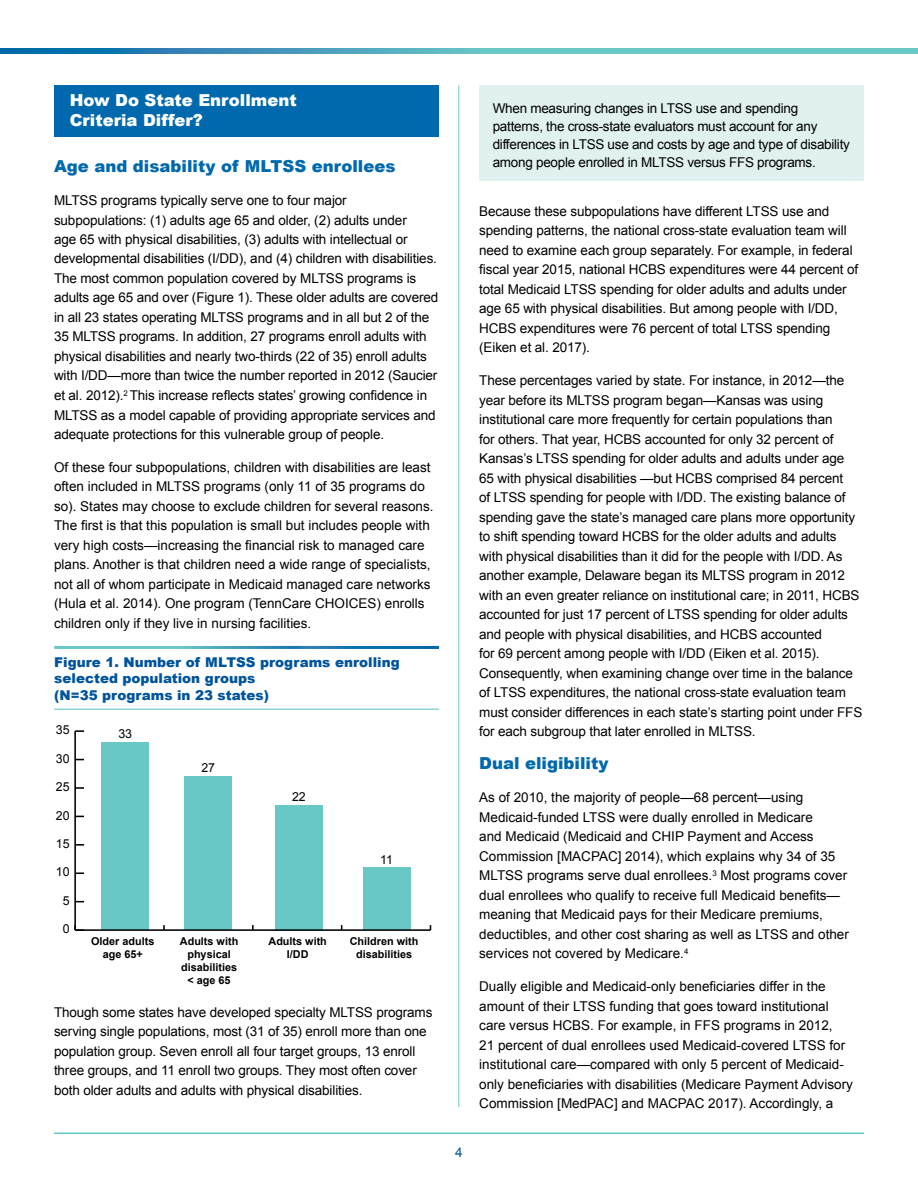
<style>
.page{position:relative;width:918px;height:1188px;background:#fff}
.page>*{position:absolute;margin:0;border:0;box-sizing:border-box;transform-origin:0 0}
.t1{font:900 16.5px "Arial";color:#0069ad}
.t2{font:900 16.5px/19.5px "Arial";color:#fff}
.t3{font:13.5px/19.5px "Arial";letter-spacing:-.01em;color:#000}
.t4{font:900 13.5px/16.5px "Arial";color:#00549c}
.t5{font:13.5px "Arial";color:#00549c}
.t6{font:12.45px "Arial";color:#000}
.t7{font:700 10.8px/13px "Arial";color:#000;text-align:center}
</style>
<div class="page">
<hr style="left:458px;top:86px;width:1px;height:1021px;background:#68c8c6">
<hr style="left:54px;top:1132px;width:810px;height:2px;background:#68c8c6">
<svg style="left:0;top:49px;width:918px;height:5px;background:#4daabe"></svg>
<div style="left:54px;top:86px;width:385px;height:51px;background:#0069ad"></div>
<hr style="left:54px;top:709px;width:385px;height:1px;background:#68c8c6">
<div style="left:102px;top:743px;width:47px;height:187px;background:#68c8c6"></div>
<div style="left:184px;top:777px;width:48px;height:153px;background:#68c8c6"></div>
<div style="left:275px;top:805px;width:48px;height:125px;background:#68c8c6"></div>
<div style="left:363px;top:868px;width:47px;height:62px;background:#68c8c6"></div>
<hr style="left:75px;top:929px;width:356px;height:2px;background:#000">
<hr style="left:74px;top:731px;width:2px;height:199px;background:#000">
<svg style="left:74px;top:925px;width:10px;height:6px"></svg>
<svg style="left:75px;top:872px;width:9px;height:2px"></svg>
<svg style="left:76px;top:844px;width:8px;height:2px"></svg>
<svg style="left:76px;top:787px;width:8px;height:2px"></svg>
<svg style="left:75px;top:730px;width:9px;height:2px"></svg>
<div style="left:479px;top:86px;width:385px;height:95px;background:#e0f1f0"></div>
<h2 class="t2" style="left:70px;top:90px;width:229px">How Do State Enrollment<br>Criteria Differ?</h2>
<h3 class="t1" style="left:54px;top:154px;width:343px">Age and disability of MLTSS enrollees</h3>
<p class="t3" style="left:54px;top:191px;width:386px">MLTSS programs typically serve one to four major subpopulations: (1) adults age 65 and older, (2) adults under<br>age 65 with physical disabilities, (3) adults with intellectual or developmental disabilities (I/DD), and (4) children with disabilities.<br>The most common population covered by MLTSS programs is adults age 65 and over (Figure 1). These older adults are covered in all 23 states operating MLTSS programs and in all but 2 of the 35 MLTSS programs. In addition, 27 programs enroll adults with physical disabilities and nearly two-thirds (22 of 35) enroll adults with I/DD—more than twice the number reported in 2012 (Saucier et al. 2012).<sup>2</sup> This increase reflects states’ growing confidence in MLTSS as a model capable of providing appropriate services and adequate protections for this vulnerable group of people.</p>
<p class="t3" style="left:54px;top:458px;width:381px">Of these four subpopulations, children with disabilities are least often included in MLTSS programs (only 11 of 35 programs do so). States may choose to exclude children for several reasons.<br>The first is that this population is small but includes people with very high costs—increasing the financial risk to managed care plans. Another is that children need a wide range of specialists, not all of whom participate in Medicaid managed care networks (Hula et al. 2014). One program (TennCare CHOICES) enrolls children only if they live in nursing facilities.</p>
<p class="t4" style="left:54px;top:653px;width:347px">Figure 1. Number of MLTSS programs enrolling selected population groups<br>(N=35 programs in 23 states)</p>
<p class="t6" style="left:56px;top:722px;width:15px">35</p>
<p class="t6" style="left:56px;top:750px;width:15px">30</p>
<p class="t6" style="left:56px;top:779px;width:15px">25</p>
<p class="t6" style="left:56px;top:807px;width:15px">20</p>
<p class="t6" style="left:56px;top:835px;width:15px">15</p>
<p class="t6" style="left:56px;top:864px;width:15px">10</p>
<p class="t6" style="left:63px;top:892px;width:8px">5</p>
<p class="t6" style="left:63px;top:921px;width:8px">0</p>
<p class="t6" style="left:118px;top:726px;width:15px">33</p>
<p class="t6" style="left:201px;top:760px;width:15px">27</p>
<p class="t6" style="left:292px;top:788px;width:15px">22</p>
<p class="t6" style="left:380px;top:851px;width:14px">11</p>
<p class="t7" style="left:91px;top:935px;width:65px">Older adults age 65+</p>
<p class="t7" style="left:180px;top:935px;width:60px">Adults with physical disabilities &lt; age 65</p>
<p class="t7" style="left:269px;top:935px;width:60px">Adults with<br>I/DD</p>
<p class="t7" style="left:350px;top:935px;width:70px">Children with disabilities</p>
<p class="t3" style="left:54px;top:1003px;width:380px">Though some states have developed specialty MLTSS programs serving single populations, most (31 of 35) enroll more than one population group. Seven enroll all four target groups, 13 enroll three groups, and 11 enroll two groups. They most often cover both older adults and adults with physical disabilities.</p>
<p class="t5" style="left:455px;top:1144px;width:9px">4</p>
<p class="t3" style="left:493px;top:100px;width:359px;line-height:18px">When measuring changes in LTSS use and spending patterns, the cross-state evaluators must account for any differences in LTSS use and costs by age and type of disability among people enrolled in MLTSS versus FFS programs.</p>
<p class="t3" style="left:479px;top:202px;width:380px">Because these subpopulations have different LTSS use and spending patterns, the national cross-state evaluation team will need to examine each group separately. For example, in federal fiscal year 2015, national HCBS expenditures were 44 percent of total Medicaid LTSS spending for older adults and adults under age 65 with physical disabilities. But among people with I/DD, HCBS expenditures were 76 percent of total LTSS spending (Eiken et al. 2017).</p>
<p class="t3" style="left:479px;top:371px;width:385px">These percentages varied by state. For instance, in 2012—the year before its MLTSS program began—Kansas was using institutional care more frequently for certain populations than<br>for others. That year, HCBS accounted for only 32 percent of Kansas’s LTSS spending for older adults and adults under age 65 with physical disabilities —but HCBS comprised 84 percent<br>of LTSS spending for people with I/DD. The existing balance of spending gave the state’s managed care plans more opportunity to shift spending toward HCBS for the older adults and adults with physical disabilities than it did for the people with I/DD. As another example, Delaware began its MLTSS program in 2012 with an even greater reliance on institutional care; in 2011, HCBS accounted for just 17 percent of LTSS spending for older adults and people with physical disabilities, and HCBS accounted<br>for 69 percent among people with I/DD (Eiken et al. 2015).<br>Consequently, when examining change over time in the balance of LTSS expenditures, the national cross-state evaluation team must consider differences in each state’s starting point under FFS for each subgroup that later enrolled in MLTSS.</p>
<h3 class="t1" style="left:479px;top:752px;width:131px">Dual eligibility</h3>
<p class="t3" style="left:479px;top:788px;width:371px">As of 2010, the majority of people—68 percent—using Medicaid-funded LTSS were dually enrolled in Medicare<br>and Medicaid (Medicaid and CHIP Payment and Access Commission [MACPAC] 2014), which explains why 34 of 35<br>MLTSS programs serve dual enrollees.<sup>3</sup> Most programs cover dual enrollees who qualify to receive full Medicaid benefits— meaning that Medicaid pays for their Medicare premiums, deductibles, and other cost sharing as well as LTSS and other services not covered by Medicare.<sup>4</sup></p>
<p class="t3" style="left:479px;top:977px;width:375px">Dually eligible and Medicaid-only beneficiaries differ in the amount of their LTSS funding that goes toward institutional care versus HCBS. For example, in FFS programs in 2012,<br>21 percent of dual enrollees used Medicaid-covered LTSS for institutional care—compared with only 5 percent of Medicaid&shy;only beneficiaries with disabilities (Medicare Payment Advisory Commission [MedPAC] and MACPAC 2017). Accordingly, a</p>
</div>
